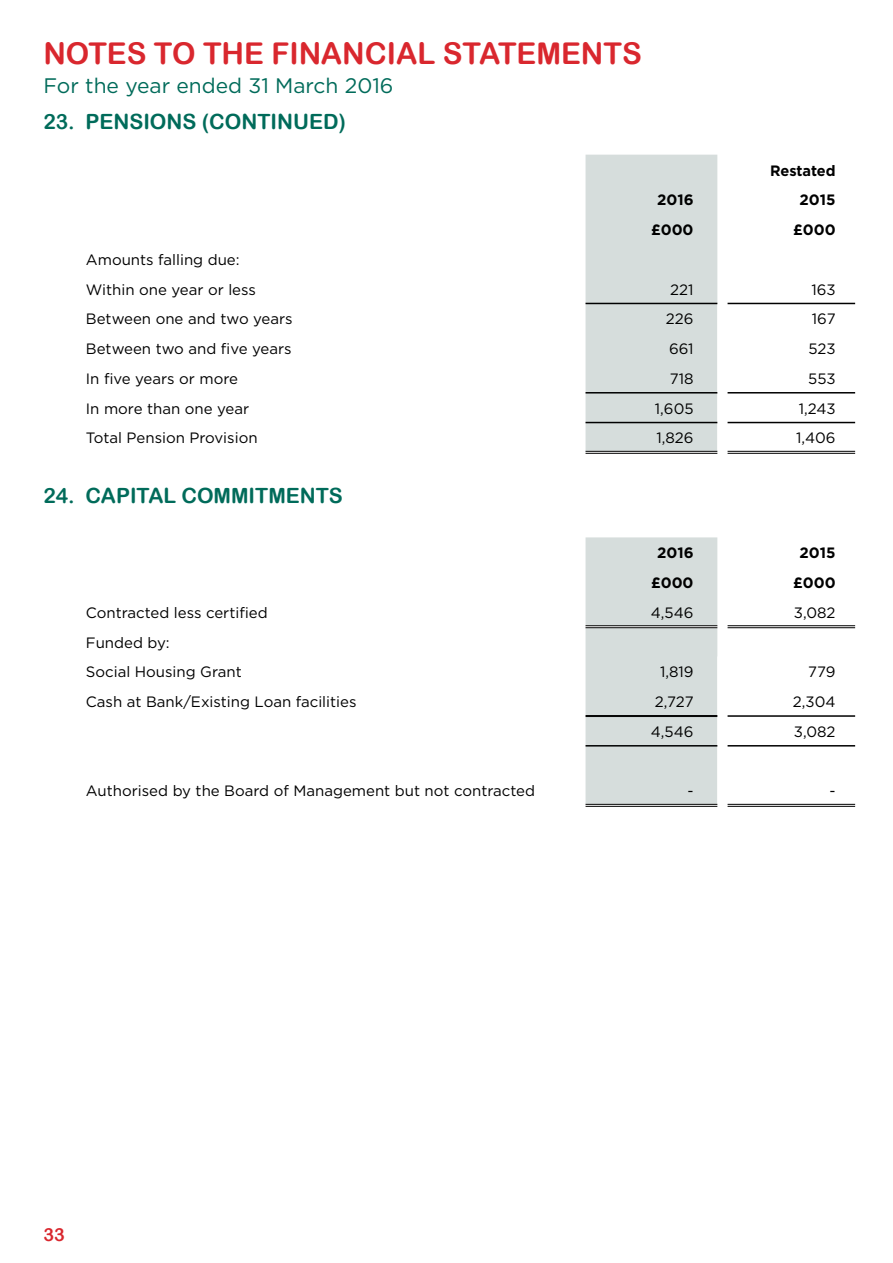
<style>
.page{position:relative;width:893px;height:1263px;background:#fff}
.page>*{position:absolute;margin:0;border:0;box-sizing:border-box;transform-origin:0 0}
.t1{font:30px "Arial Rounded MT Bold";color:#d9272e}
.t2{font:21px "Arial Rounded MT Bold";color:#006b5a}
.t3{font:21px "Gotham";color:#006b5a}
.t4{font:18px "Arial Rounded MT Bold";color:#d9272e}
.t5{font:15px/29.7px "Gotham";color:#000}
.t6{font:700 15px "Gotham";color:#000}
</style>
<div class="page">
<svg style="left:585px;top:155px;width:270px;height:297px"></svg>
<hr style="left:585px;top:451px;width:132px;height:1px;background:#000">
<hr style="left:585px;top:453px;width:132px;height:1px;background:#000">
<hr style="left:728px;top:451px;width:127px;height:1px;background:#000">
<hr style="left:728px;top:453px;width:127px;height:1px;background:#000">
<hr style="left:728px;top:392px;width:127px;height:1px;background:#000">
<hr style="left:728px;top:422px;width:127px;height:1px;background:#000">
<hr style="left:585px;top:392px;width:132px;height:1px;background:#000">
<hr style="left:585px;top:422px;width:132px;height:1px;background:#000">
<hr style="left:728px;top:303px;width:127px;height:1px;background:#000">
<hr style="left:585px;top:303px;width:132px;height:1px;background:#000">
<svg style="left:585px;top:537px;width:270px;height:268px"></svg>
<hr style="left:728px;top:625px;width:127px;height:3px;background:#fff">
<hr style="left:585px;top:625px;width:132px;height:3px;background:#fff">
<hr style="left:585px;top:804px;width:132px;height:1px;background:#000">
<hr style="left:585px;top:806px;width:132px;height:1px;background:#000">
<hr style="left:728px;top:804px;width:127px;height:1px;background:#000">
<hr style="left:728px;top:806px;width:127px;height:1px;background:#000">
<hr style="left:728px;top:625px;width:127px;height:1px;background:#000">
<hr style="left:728px;top:627px;width:127px;height:1px;background:#000">
<hr style="left:585px;top:625px;width:132px;height:1px;background:#000">
<hr style="left:585px;top:627px;width:132px;height:1px;background:#000">
<hr style="left:585px;top:715px;width:132px;height:1px;background:#000">
<hr style="left:585px;top:716px;width:132px;height:1px;background:#000">
<hr style="left:728px;top:715px;width:127px;height:2px;background:#000">
<hr style="left:585px;top:745px;width:132px;height:1px;background:#000">
<hr style="left:728px;top:745px;width:127px;height:1px;background:#000">
<h1 class="t1" style="left:43px;top:36px;width:600px">NOTES TO THE FINANCIAL STATEMENTS</h1>
<h2 class="t3" style="left:43px;top:73px;width:352px">For the year ended 31 March 2016</h2>
<h2 class="t2" style="left:43px;top:109px;width:304px">23. PENSIONS (CONTINUED)</h2>
<p class="t5" style="left:86px;top:244px;width:172px">Amounts falling due:<br>Within one year or less</p>
<p class="t6" style="left:770px;top:160px;width:67px">Restated</p>
<p class="t6" style="left:657px;top:190px;width:38px">2016</p>
<p class="t6" style="left:800px;top:190px;width:37px">2015</p>
<p class="t6" style="left:651px;top:220px;width:44px">£000</p>
<p class="t6" style="left:793px;top:220px;width:44px">£000</p>
<p class="t5" style="left:670px;top:274px;width:25px">221</p>
<p class="t5" style="left:811px;top:274px;width:26px">163</p>
<p class="t5" style="left:86px;top:304px;width:208px">Between one and two years</p>
<p class="t5" style="left:666px;top:304px;width:29px">226</p>
<p class="t5" style="left:812px;top:304px;width:25px">167</p>
<p class="t5" style="left:86px;top:334px;width:207px">Between two and five years</p>
<p class="t5" style="left:669px;top:334px;width:26px">661</p>
<p class="t5" style="left:808px;top:334px;width:29px">523</p>
<p class="t5" style="left:86px;top:363px;width:154px">In five years or more</p>
<p class="t5" style="left:670px;top:363px;width:25px">718</p>
<p class="t5" style="left:808px;top:363px;width:29px">553</p>
<p class="t5" style="left:86px;top:393px;width:165px">In more than one year</p>
<p class="t5" style="left:655px;top:393px;width:40px">1,605</p>
<p class="t5" style="left:799px;top:393px;width:38px">1,243</p>
<p class="t5" style="left:86px;top:423px;width:173px">Total Pension Provision</p>
<p class="t5" style="left:656px;top:423px;width:39px">1,826</p>
<p class="t5" style="left:796px;top:423px;width:41px">1,406</p>
<h2 class="t2" style="left:43px;top:483px;width:301px">24. CAPITAL COMMITMENTS</h2>
<p class="t6" style="left:657px;top:543px;width:38px">2016</p>
<p class="t6" style="left:800px;top:543px;width:37px">2015</p>
<p class="t6" style="left:651px;top:573px;width:44px">£000</p>
<p class="t6" style="left:793px;top:573px;width:44px">£000</p>
<p class="t5" style="left:86px;top:597px;width:183px">Contracted less certified</p>
<p class="t5" style="left:651px;top:597px;width:44px">4,546</p>
<p class="t5" style="left:794px;top:597px;width:43px">3,082</p>
<p class="t5" style="left:86px;top:627px;width:157px">Funded by:<br>Social Housing Grant</p>
<p class="t5" style="left:660px;top:657px;width:35px">1,819</p>
<p class="t5" style="left:808px;top:657px;width:29px">779</p>
<p class="t5" style="left:86px;top:687px;width:272px">Cash at Bank/Existing Loan facilities</p>
<p class="t5" style="left:655px;top:687px;width:40px">2,727</p>
<p class="t5" style="left:793px;top:687px;width:44px">2,304</p>
<p class="t5" style="left:651px;top:716px;width:44px">4,546</p>
<p class="t5" style="left:794px;top:716px;width:43px">3,082</p>
<p class="t5" style="left:86px;top:776px;width:451px">Authorised by the Board of Management but not contracted</p>
<p class="t5" style="left:687px;top:776px;width:8px">-</p>
<p class="t5" style="left:829px;top:776px;width:8px">-</p>
<p class="t4" style="left:43px;top:1224px;width:23px">33</p>
</div>
